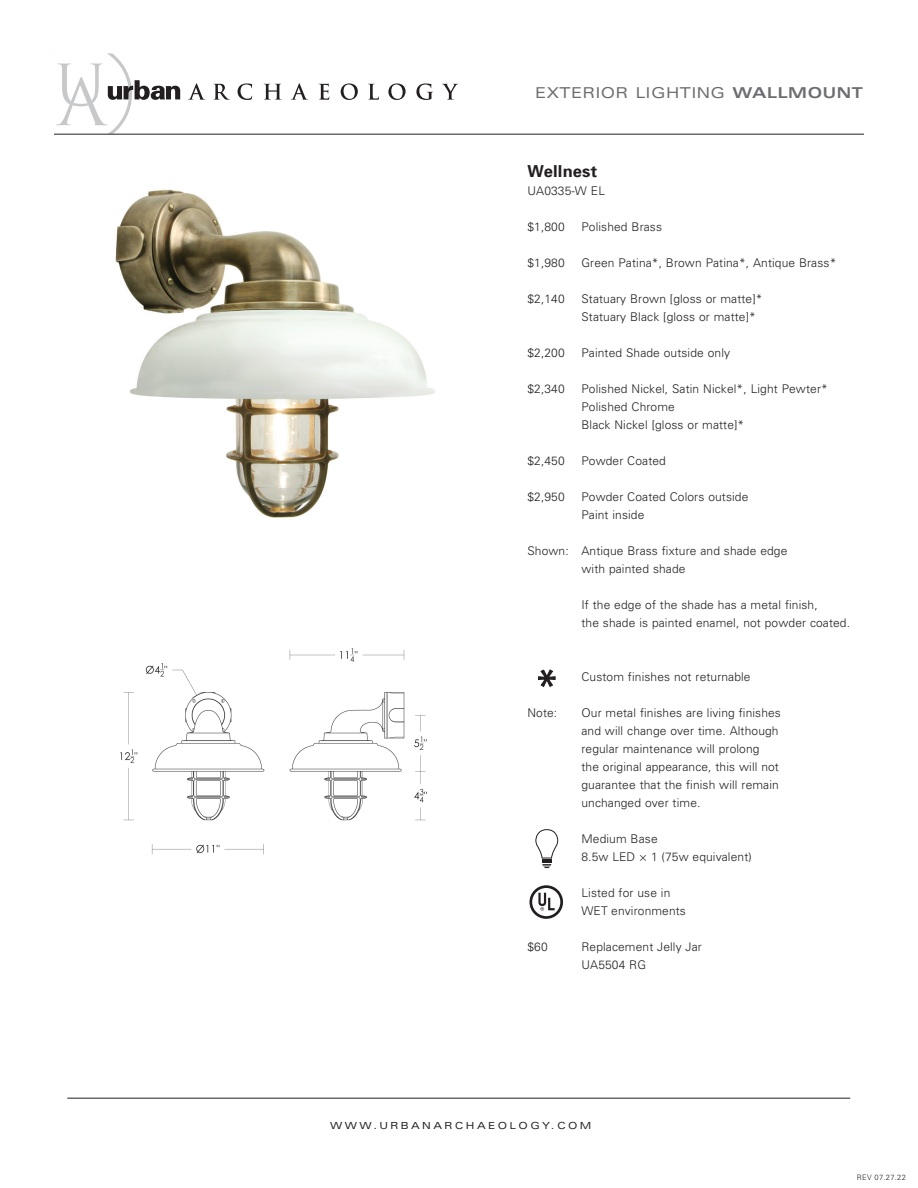
<style>
.page{position:relative;width:918px;height:1188px;background:#fff}
.page>*{position:absolute;margin:0;border:0;box-sizing:border-box;transform-origin:0 0}
.t1{font:700 16.5px "Univers";letter-spacing:.01em;color:#231f20}
.t2{font:expanded 15px "Univers";letter-spacing:.04em;color:#6c6d70}
.t3{font:300 12px/18px "Univers";letter-spacing:.01em;color:#231f20}
.t4{font:expanded 9.75px "Univers";letter-spacing:.25em;color:#231f20}
.t5{font:300 7.5px "Univers";letter-spacing:.04em;color:#231f20}
.s1{font-weight:700}
</style>
<div class="page">
<svg style="left:188px;top:83px;width:17px;height:17px"></svg>
<svg style="left:213px;top:84px;width:17px;height:16px"></svg>
<svg style="left:238px;top:83px;width:14px;height:17px"></svg>
<svg style="left:264px;top:84px;width:18px;height:16px"></svg>
<svg style="left:291px;top:83px;width:17px;height:17px"></svg>
<svg style="left:319px;top:84px;width:10px;height:16px"></svg>
<svg style="left:341px;top:83px;width:17px;height:17px"></svg>
<svg style="left:368px;top:84px;width:11px;height:16px"></svg>
<svg style="left:388px;top:83px;width:18px;height:17px"></svg>
<svg style="left:416px;top:83px;width:17px;height:17px"></svg>
<svg style="left:442px;top:84px;width:16px;height:16px"></svg>
<svg style="left:54px;top:53px;width:126px;height:81px"></svg>
<hr style="left:54px;top:134px;width:810px;height:1px;background:#231f20">
<hr style="left:67px;top:1098px;width:783px;height:1px;background:#231f20">
<img style="left:120px;top:648px;width:307px;height:207px">
<img style="left:115px;top:189px;width:320px;height:329px">
<svg style="left:538px;top:669px;width:17px;height:18px"></svg>
<svg style="left:529px;top:885px;width:34px;height:34px"></svg>
<svg style="left:536px;top:830px;width:22px;height:38px"></svg>
<p class="t2" style="left:535px;top:83px;width:329px">EXTERIOR LIGHTING <span class="s1">WALLMOUNT</span></p>
<h1 class="t1" style="left:527px;top:161px;width:71px">Wellnest</h1>
<p class="t3" style="left:527px;top:181px;width:79px">UA0335-W EL</p>
<p class="t3" style="left:527px;top:217px;width:39px">$1,800</p>
<p class="t3" style="left:581px;top:217px;width:82px">Polished Brass</p>
<p class="t3" style="left:527px;top:253px;width:39px">$1,980</p>
<p class="t3" style="left:581px;top:253px;width:256px">Green Patina*, Brown Patina*, Antique Brass*</p>
<p class="t3" style="left:527px;top:289px;width:39px">$2,140</p>
<p class="t3" style="left:581px;top:289px;width:183px">Statuary Brown [gloss or matte]*<br>Statuary Black [gloss or matte]*</p>
<p class="t3" style="left:527px;top:343px;width:39px">$2,200</p>
<p class="t3" style="left:581px;top:343px;width:150px">Painted Shade outside only</p>
<p class="t3" style="left:527px;top:379px;width:39px">$2,340</p>
<p class="t3" style="left:581px;top:379px;width:248px">Polished Nickel, Satin Nickel*, Light Pewter*<br>Polished Chrome<br>Black Nickel [gloss or matte]*</p>
<p class="t3" style="left:527px;top:451px;width:39px">$2,450</p>
<p class="t3" style="left:581px;top:451px;width:86px">Powder Coated</p>
<p class="t3" style="left:527px;top:487px;width:39px">$2,950</p>
<p class="t3" style="left:581px;top:487px;width:168px">Powder Coated Colors outside<br>Paint inside</p>
<p class="t3" style="left:581px;top:541px;width:207px;text-indent:-54px">Shown: Antique Brass fixture and shade edge with painted shade</p>
<p class="t3" style="left:581px;top:595px;width:270px">If the edge of the shade has a metal finish,<br>the shade is painted enamel, not powder coated.</p>
<p class="t3" style="left:581px;top:667px;width:171px">Custom finishes not returnable</p>
<p class="t3" style="left:527px;top:703px;width:31px">Note:</p>
<p class="t3" style="left:581px;top:703px;width:201px">Our metal finishes are living finishes and will change over time. Although regular maintenance will prolong<br>the original appearance, this will not guarantee that the finish will remain unchanged over time.</p>
<p class="t3" style="left:581px;top:829px;width:172px">Medium Base<br>8.5w LED × 1 (75w equivalent)</p>
<p class="t3" style="left:581px;top:883px;width:106px">Listed for use in<br>WET environments</p>
<p class="t3" style="left:527px;top:937px;width:22px">$60</p>
<p class="t3" style="left:581px;top:937px;width:122px">Replacement Jelly Jar<br>UA5504 RG</p>
<p class="t4" style="left:330px;top:1120px;width:263px">WWW.URBANARCHAEOLOGY.COM</p>
<p class="t5" style="left:857px;top:1172px;width:50px">REV 07.27.22</p>
</div>
